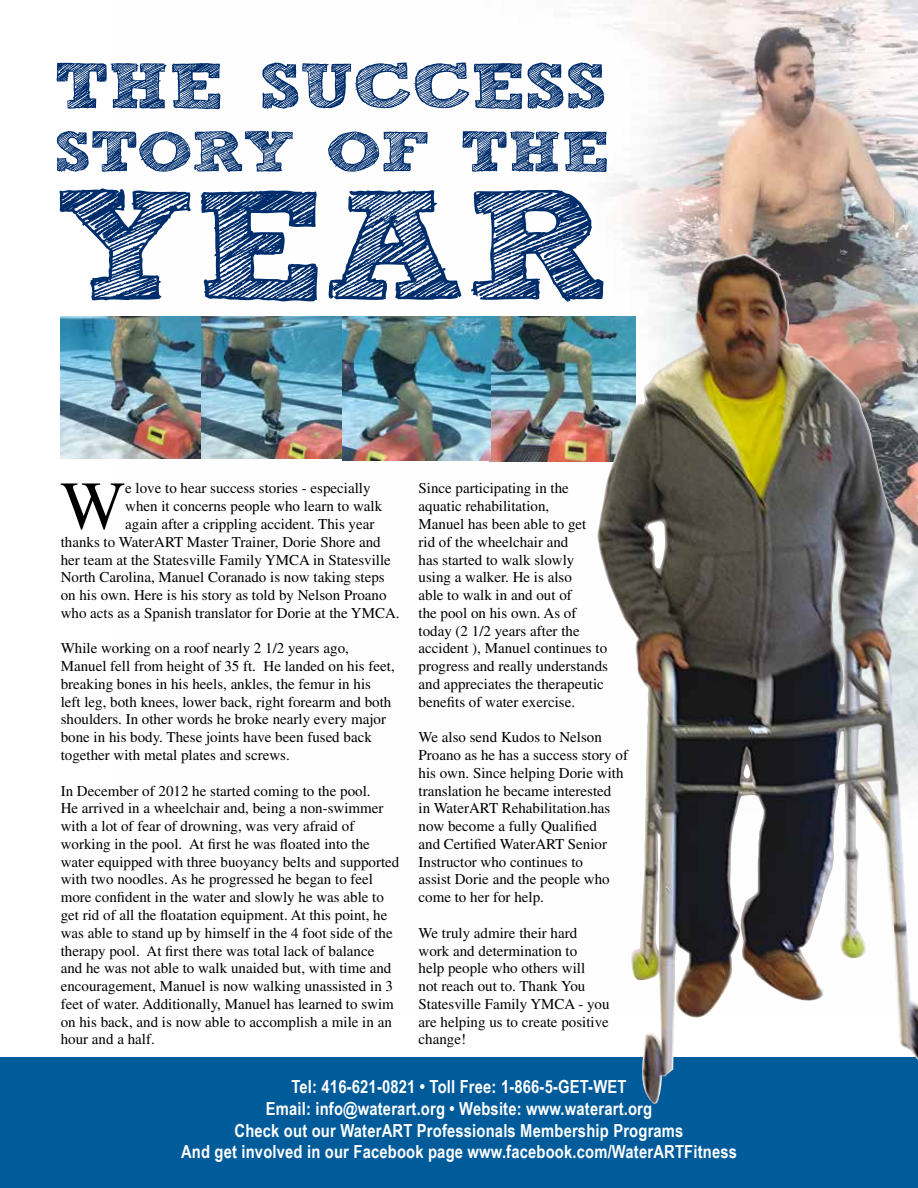
<style>
.page{position:relative;width:918px;height:1188px;background:#fff}
.page>*{position:absolute;margin:0;border:0;box-sizing:border-box;transform-origin:0 0}
.t1{font:700 154.95px "freeversion Sketch Block";color:#002e6d;scale:1.19 1}
.t2{font:68.7px "Times";color:#000}
.t3{font:700 64.2px "freeversion Sketch Block";letter-spacing:-.02em;color:#002e6d;scale:1.19 1}
.t4{font:700 56.7px "freeversion Sketch Block";letter-spacing:-.02em;color:#002e6d;scale:1.19 1}
.t5{font:700 18px/21.6px "Arial Narrow";letter-spacing:.01em;color:#fff;text-align:center}
.t6{font:15px/17.7px "Times";color:#000}
</style>
<div class="page">
<img style="left:113px;top:0;width:805px;height:1011px">
<div style="left:0;top:1058px;width:918px;height:130px;background:#005b9b"></div>
<img style="left:200px;top:316px;width:142px;height:142px">
<img style="left:342px;top:316px;width:255px;height:145px">
<img style="left:61px;top:316px;width:139px;height:142px">
<img style="left:597px;top:258px;width:230px;height:846px">
<h3 class="t3" style="left:54px;top:62px;width:466px">THE SUCCESS</h3>
<h3 class="t4" style="left:54px;top:131px;width:469px">STORY OF THE</h3>
<h1 class="t1" style="left:54px;top:188px;width:468px">YEAR</h1>
<p class="t6" style="left:419px;top:479px;width:191px">Since participating in the aquatic rehabilitation,<br>Manuel has been able to get<br>rid of the wheelchair and<br>has started to walk slowly using a walker. He is also<br>able to walk in and out of<br>the pool on his own. As of today (2 1/2 years after the accident ), Manuel continues to progress and really understands and appreciates the therapeutic benefits of water exercise.</p>
<p class="t6" style="left:419px;top:728px;width:211px">We also send Kudos to Nelson<br>Proano as he has a success story of his own. Since helping Dorie with translation he became interested<br>in WaterART Rehabilitation.has now become a fully Qualified<br>and Certified WaterART Senior<br>Instructor who continues to<br>assist Dorie and the people who come to her for help.</p>
<p class="t6" style="left:419px;top:924px;width:193px">We truly admire their hard work and determination to<br>help people who others will<br>not reach out to. Thank You<br>Statesville Family YMCA - you are helping us to create positive change!</p>
<p class="t5" style="left:181px;top:1075px;width:557px">Tel: 416-621-0821 • Toll Free: 1-866-5-GET-WET<br>Email: info@waterart.org • Website: www.waterart.org<br>Check out our WaterART Professionals Membership Programs<br>And get involved in our Facebook page www.facebook.com/WaterARTFitness</p>
<h2 class="t2" style="left:60px;top:467px;width:66px">W</h2>
<p class="t6" style="left:125px;top:479px;width:247px">e love to hear success stories - especially</p>
<p class="t6" style="left:125px;top:497px;width:259px">when it concerns people who learn to walk</p>
<p class="t6" style="left:125px;top:515px;width:251px">again after a crippling accident. This year</p>
<p class="t6" style="left:61px;top:533px;width:322px">thanks to WaterART Master Trainer, Dorie Shore and</p>
<p class="t6" style="left:61px;top:551px;width:332px">her team at the Statesville Family YMCA in Statesville</p>
<p class="t6" style="left:61px;top:568px;width:326px">North Carolina, Manuel Coranado is now taking steps</p>
<p class="t6" style="left:61px;top:586px;width:327px">on his own. Here is his story as told by Nelson Proano</p>
<p class="t6" style="left:61px;top:604px;width:340px">who acts as a Spanish translator for Dorie at the YMCA.</p>
<p class="t6" style="left:61px;top:639px;width:336px">While working on a roof nearly 2 1/2 years ago, Manuel fell from height of 35 ft. He landed on his feet, breaking bones in his heels, ankles, the femur in his left leg, both knees, lower back, right forearm and both shoulders. In other words he broke nearly every major bone in his body. These joints have been fused back together with metal plates and screws.</p>
<p class="t6" style="left:61px;top:782px;width:340px">In December of 2012 he started coming to the pool.<br>He arrived in a wheelchair and, being a non-swimmer with a lot of fear of drowning, was very afraid of working in the pool. At first he was floated into the water equipped with three buoyancy belts and supported with two noodles. As he progressed he began to feel more confident in the water and slowly he was able to get rid of all the floatation equipment. At this point, he was able to stand up by himself in the 4 foot side of the therapy pool. At first there was total lack of balance and he was not able to walk unaided but, with time and encouragement, Manuel is now walking unassisted in 3 feet of water. Additionally, Manuel has learned to swim on his back, and is now able to accomplish a mile in an hour and a half.</p>
</div>
